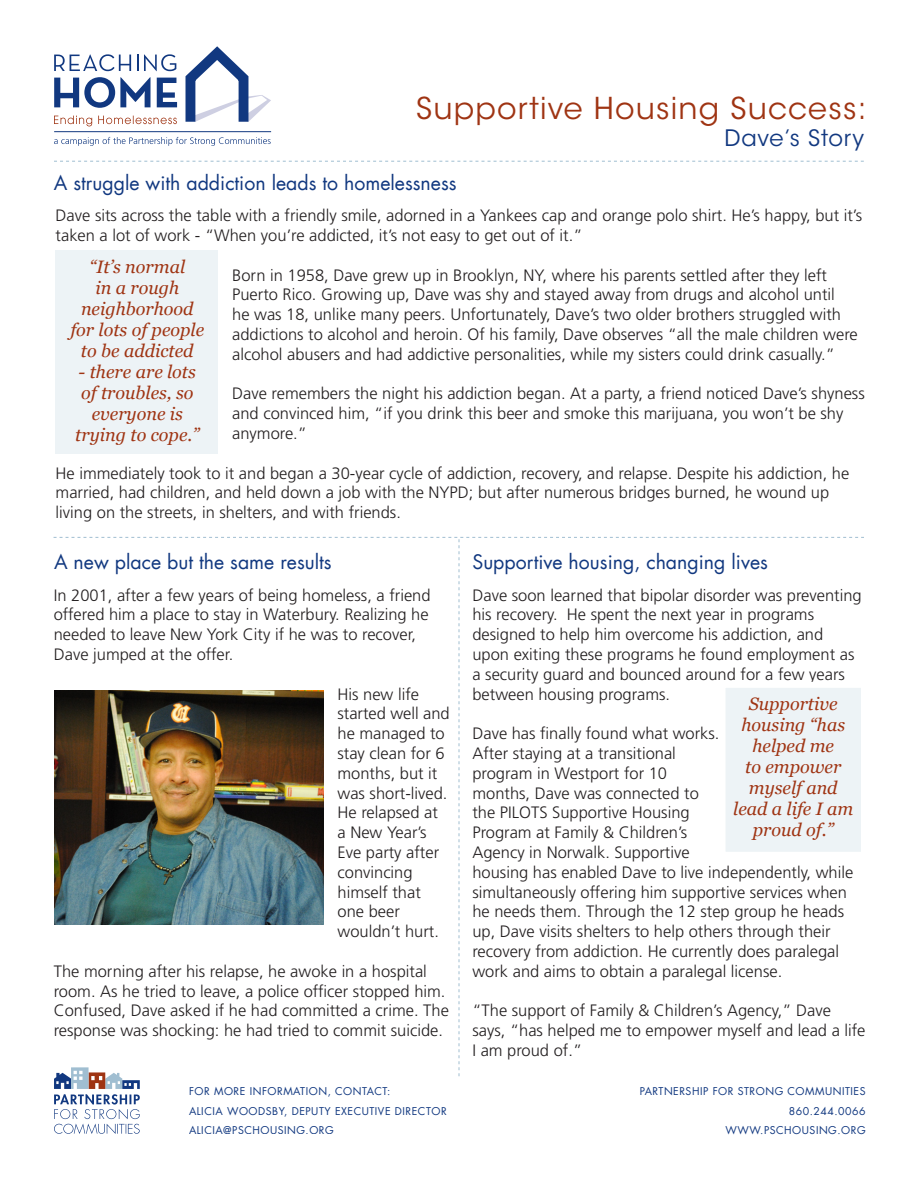
<style>
.page{position:relative;width:918px;height:1188px;background:#fff}
.page>*{position:absolute;margin:0;border:0;box-sizing:border-box;transform-origin:0 0}
.t1{font:30px "ITC Avant Garde Std";letter-spacing:.04em;color:#9f3413}
.t2{font:22.5px "ITC Avant Garde Std";letter-spacing:.04em;color:#113880}
.t3{font:19.5px "Futura LT";color:#113880}
.t4{font:italic 18px/21px "Georgia";color:#9f3413;text-align:center}
.t5{font:300 16.5px/19.8px "Frutiger LT Std";color:#231f20}
.t6{font:10.5px "Futura LT";letter-spacing:.05em;color:#113880}
</style>
<div class="page">
<svg style="left:54px;top:161px;width:810px;height:1px"></svg>
<svg style="left:54px;top:46px;width:217px;height:100px"></svg>
<svg style="left:54px;top:537px;width:810px;height:597px"></svg>
<img style="left:55px;top:690px;width:268px;height:234px">
<div style="left:55px;top:250px;width:163px;height:204px;background:#edf3f6"></div>
<div style="left:720px;top:682px;width:147px;height:176px;background:#edf3f6;border:6px solid #fff"></div>
<p class="t1" style="left:416px;top:90px;width:452px">Supportive Housing Success:</p>
<p class="t2" style="left:724px;top:124px;width:141px">Dave’s Story</p>
<p class="t3" style="left:54px;top:171px;width:404px">A struggle with addiction leads to homelessness</p>
<p class="t5" style="left:56px;top:206px;width:808px">Dave sits across the table with a friendly smile, adorned in a Yankees cap and orange polo shirt. He’s happy, but it’s taken a lot of work - “When you’re addicted, it’s not easy to get out of it.”</p>
<p class="t5" style="left:232px;top:265px;width:627px">Born in 1958, Dave grew up in Brooklyn, NY, where his parents settled after they left Puerto Rico. Growing up, Dave was shy and stayed away from drugs and alcohol until<br>he was 18, unlike many peers. Unfortunately, Dave’s two older brothers struggled with addictions to alcohol and heroin. Of his family, Dave observes “all the male children were alcohol abusers and had addictive personalities, while my sisters could drink casually.”</p>
<p class="t5" style="left:232px;top:384px;width:634px">Dave remembers the night his addiction began. At a party, a friend noticed Dave’s shyness and convinced him, “if you drink this beer and smoke this marijuana, you won’t be shy anymore.”</p>
<p class="t5" style="left:56px;top:463px;width:795px">He immediately took to it and began a 30-year cycle of addiction, recovery, and relapse. Despite his addiction, he married, had children, and held down a job with the NYPD; but after numerous bridges burned, he wound up living on the streets, in shelters, and with friends.</p>
<p class="t4" style="left:70px;top:256px;width:135px">“It’s normal<br>in a rough neighborhood for lots of people to be addicted</p>
<p class="t4" style="left:75px;top:361px;width:126px">- there are lots of troubles, so everyone is trying to cope.”</p>
<p class="t3" style="left:54px;top:549px;width:279px">A new place but the same results</p>
<p class="t3" style="left:472px;top:549px;width:297px">Supportive housing, changing lives</p>
<p class="t5" style="left:54px;top:585px;width:378px">In 2001, after a few years of being homeless, a friend offered him a place to stay in Waterbury. Realizing he needed to leave New York City if he was to recover, Dave jumped at the offer.</p>
<p class="t5" style="left:338px;top:684px;width:114px">His new life started well and he managed to stay clean for 6 months, but it was short-lived.<br>He relapsed at a New Year’s<br>Eve party after convincing himself that one beer wouldn’t hurt.</p>
<p class="t5" style="left:54px;top:961px;width:397px">The morning after his relapse, he awoke in a hospital room. As he tried to leave, a police officer stopped him.<br>Confused, Dave asked if he had committed a crime. The response was shocking: he had tried to commit suicide.</p>
<p class="t6" style="left:189px;top:1084px;width:203px">FOR MORE INFORMATION, CONTACT:</p>
<p class="t6" style="left:189px;top:1104px;width:259px">ALICIA WOODSBY, DEPUTY EXECUTIVE DIRECTOR</p>
<p class="t6" style="left:189px;top:1123px;width:146px">ALICIA@PSCHOUSING.ORG</p>
<p class="t5" style="left:472px;top:585px;width:391px">Dave soon learned that bipolar disorder was preventing his recovery. He spent the next year in programs designed to help him overcome his addiction, and upon exiting these programs he found employment as a security guard and bounced around for a few years between housing programs.</p>
<p class="t5" style="left:472px;top:724px;width:382px">Dave has finally found what works.<br>After staying at a transitional<br>program in Westport for 10<br>months, Dave was connected to<br>the PILOTS Supportive Housing<br>Program at Family &amp; Children’s<br>Agency in Norwalk. Supportive<br>housing has enabled Dave to live independently, while simultaneously offering him supportive services when he needs them. Through the 12 step group he heads up, Dave visits shelters to help others through their recovery from addiction. He currently does paralegal work and aims to obtain a paralegal license.</p>
<p class="t5" style="left:472px;top:1001px;width:395px">“The support of Family &amp; Children’s Agency,” Dave says, “has helped me to empower myself and lead a life<br>I am proud of.”</p>
<p class="t4" style="left:733px;top:693px;width:122px">Supportive housing “has helped me<br>to empower myself and lead a life I am proud of.”</p>
<p class="t6" style="left:640px;top:1084px;width:227px">PARTNERSHIP FOR STRONG COMMUNITIES</p>
<p class="t6" style="left:789px;top:1104px;width:78px">860.244.0066</p>
<p class="t6" style="left:725px;top:1123px;width:142px">WWW.PSCHOUSING.ORG</p>
</div>
